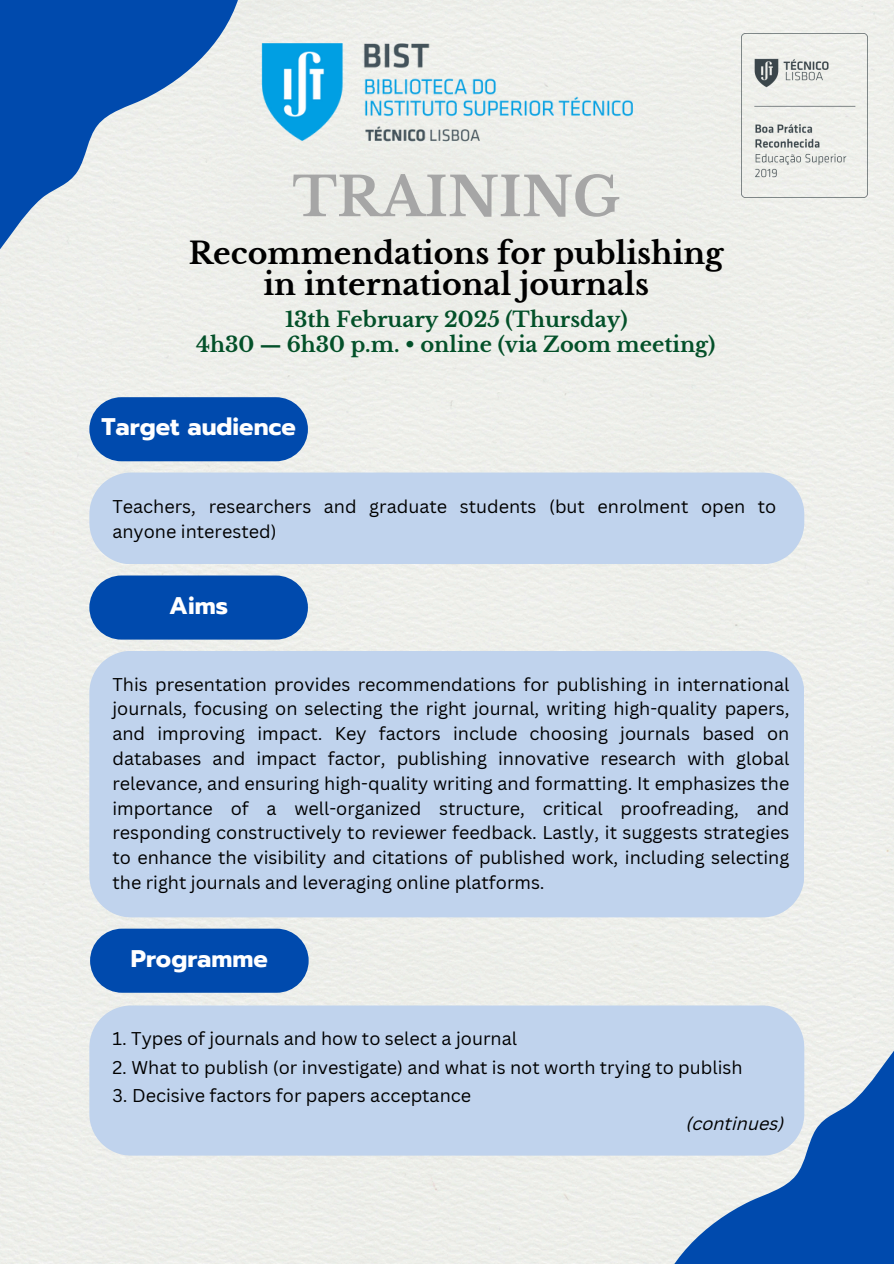
<style>
.page{position:relative;width:894px;height:1264px;background:#fff}
.page>*{position:absolute;margin:0;border:0;box-sizing:border-box;transform-origin:0 0}
.t1{font:700 54px "Libre Baskerville";color:#a6a6a6}
.t2{font:700 30px "Libre Baskerville";color:#000}
.t3{font:700 24px "Prompt";color:#fff}
.t4{font:700 21px "Libre Baskerville";color:#035029}
.t5{font:18px/24.8px "Canva Sans";color:#000}
.t6{font:italic 18px "Canva Sans";color:#000}
.s1{font-family:"Noto Sans"}
</style>
<div class="page">
<div style="left:0;top:0;width:893px;height:1263px;background:#edefeb"></div>
<div style="left:89px;top:472px;width:715px;height:92px;background:#c0d3ed"></div>
<div style="left:89px;top:651px;width:714px;height:266px;background:#c0d3ed"></div>
<div style="left:89px;top:397px;width:219px;height:64px;background:#004aad;border-radius:32px"></div>
<div style="left:89px;top:575px;width:219px;height:64px;background:#004aad;border-radius:32px"></div>
<svg style="left:0;top:0;width:245px;height:302px;background:#8dacd1"></svg>
<img style="left:261px;top:28px;width:371px;height:131px">
<svg style="left:648px;top:997px;width:245px;height:266px;background:#769ccb"></svg>
<img style="left:741px;top:33px;width:126px;height:165px">
<div style="left:89px;top:1005px;width:715px;height:150px;background:#c0d3ed"></div>
<div style="left:90px;top:928px;width:218px;height:64px;background:#004aad;border-radius:32px"></div>
<h2 class="t1" style="left:292px;top:164px;width:329px">TRAINING</h2>
<h4 class="t2" style="left:189px;top:235px;width:536px">Recommendations for publishing</h4>
<h4 class="t2" style="left:263px;top:266px;width:387px">in international journals</h4>
<p class="t4" style="left:285px;top:306px;width:344px">13th February 2025 (Thursday)</p>
<h3 class="t4" style="left:196px;top:331px;width:520px">4h30 <span class="s1">―</span> 6h30 p.m. • online (via Zoom meeting)</h3>
<h1 class="t3" style="left:101px;top:409px;width:196px">Target audience</h1>
<p class="t5" style="left:112px;top:494px;width:665px">Teachers, researchers and graduate students (but enrolment open to anyone interested)</p>
<h2 class="t3" style="left:169px;top:587px;width:60px">Aims</h2>
<h3 class="t5" style="left:112px;top:671px;width:678px;text-align:justify">This presentation provides recommendations for publishing in international journals, focusing on selecting the right journal, writing high-quality papers, and improving impact. Key factors include choosing journals based on databases and impact factor, publishing innovative research with global relevance, and ensuring high-quality writing and formatting. It emphasizes the importance of a well-organized structure, critical proofreading, and responding constructively to reviewer feedback. Lastly, it suggests strategies to enhance the visibility and citations of published work, including selecting the right journals and leveraging online platforms.</h3>
<p class="t3" style="left:131px;top:940px;width:138px">Programme</p>
<p class="t5" style="left:112px;top:1026px;width:406px">1. Types of journals and how to select a journal</p>
<h3 class="t5" style="left:112px;top:1054px;width:631px">2. What to publish (or investigate) and what is not worth trying to publish</h3>
<p class="t5" style="left:112px;top:1082px;width:360px">3. Decisive factors for papers acceptance</p>
<p class="t6" style="left:686px;top:1116px;width:99px">(continues)</p>
</div>
